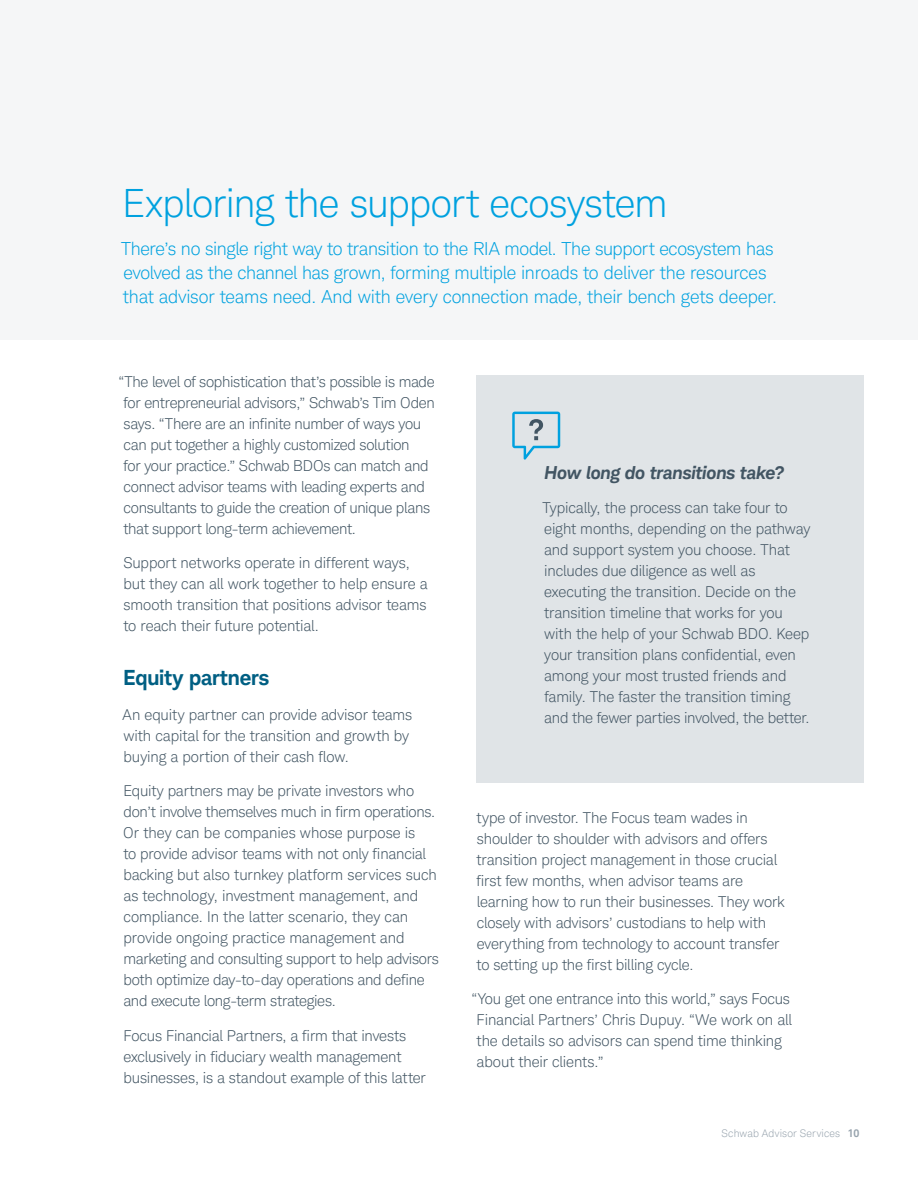
<style>
.page{position:relative;width:918px;height:1188px;background:#fff}
.page>*{position:absolute;margin:0;border:0;box-sizing:border-box;transform-origin:0 0}
.t1{font:300 39px "Charles Modern";letter-spacing:-.015em;color:#00a1df}
.t2{font:700 21px "Charles Modern";letter-spacing:-.005em;color:#005f83}
.t3{font:300 18px/24px "Charles Modern";letter-spacing:-.01em;color:#00a1df}
.t4{font:italic 700 18px "Charles Modern";letter-spacing:-.005em;color:#425563}
.t5{font:300 15px/21px "Charles Modern";letter-spacing:-.01em;color:#425563}
.t6{font:300 10.5px "Charles Modern";letter-spacing:.02em;color:#98a4ae}
.s1{font-weight:700}
</style>
<div class="page">
<div style="left:0;top:0;width:918px;height:340px;background:#f5f6f7"></div>
<div style="left:476px;top:376px;width:388px;height:407px;background:#e0e4e7"></div>
<svg style="left:512px;top:412px;width:48px;height:48px"></svg>
<h1 class="t1" style="left:123px;top:181px;width:547px">Exploring the support ecosystem</h1>
<p class="t3" style="left:121px;top:237px;width:657px">There’s no single right way to transition to the RIA model. The support ecosystem has evolved as the channel has grown, forming multiple inroads to deliver the resources that advisor teams need. And with every connection made, their bench gets deeper.</p>
<p class="t5" style="left:123px;top:371px;width:313px;text-indent:-5px">“The level of sophistication that’s possible is made for entrepreneurial advisors,” Schwab’s Tim Oden says. “There are an infinite number of ways you can put together a highly customized solution<br>for your practice.” Schwab BDOs can match and connect advisor teams with leading experts and consultants to guide the creation of unique plans that support long-term achievement.</p>
<p class="t5" style="left:123px;top:552px;width:306px">Support networks operate in different ways, but they can all work together to help ensure a smooth transition that positions advisor teams to reach their future potential.</p>
<h2 class="t2" style="left:123px;top:665px;width:147px">Equity partners</h2>
<p class="t5" style="left:123px;top:704px;width:291px">An equity partner can provide advisor teams with capital for the transition and growth by buying a portion of their cash flow.</p>
<p class="t5" style="left:123px;top:780px;width:317px">Equity partners may be private investors who don’t involve themselves much in firm operations.<br>Or they can be companies whose purpose is<br>to provide advisor teams with not only financial backing but also turnkey platform services such as technology, investment management, and compliance. In the latter scenario, they can provide ongoing practice management and marketing and consulting support to help advisors both optimize day-to-day operations and define and execute long-term strategies.</p>
<p class="t5" style="left:123px;top:1025px;width:304px">Focus Financial Partners, a firm that invests exclusively in fiduciary wealth management businesses, is a standout example of this latter</p>
<p class="t4" style="left:544px;top:461px;width:242px">How long do transitions take?</p>
<p class="t5" style="left:543px;top:497px;width:269px">Typically, the process can take four to eight months, depending on the pathway and support system you choose. That includes due diligence as well as executing the transition. Decide on the transition timeline that works for you with the help of your Schwab BDO. Keep your transition plans confidential, even among your most trusted friends and family. The faster the transition timing and the fewer parties involved, the better.</p>
<p class="t5" style="left:476px;top:807px;width:310px">type of investor. The Focus team wades in shoulder to shoulder with advisors and offers transition project management in those crucial first few months, when advisor teams are learning how to run their businesses. They work closely with advisors’ custodians to help with everything from technology to account transfer to setting up the first billing cycle.</p>
<p class="t5" style="left:477px;top:988px;width:317px;text-indent:-5px">“You get one entrance into this world,” says Focus Financial Partners’ Chris Dupuy. “We work on all the details so advisors can spend time thinking about their clients.”</p>
<p class="t6" style="left:722px;top:1127px;width:139px">Schwab Advisor Services <span class="s1">10</span></p>
</div>
